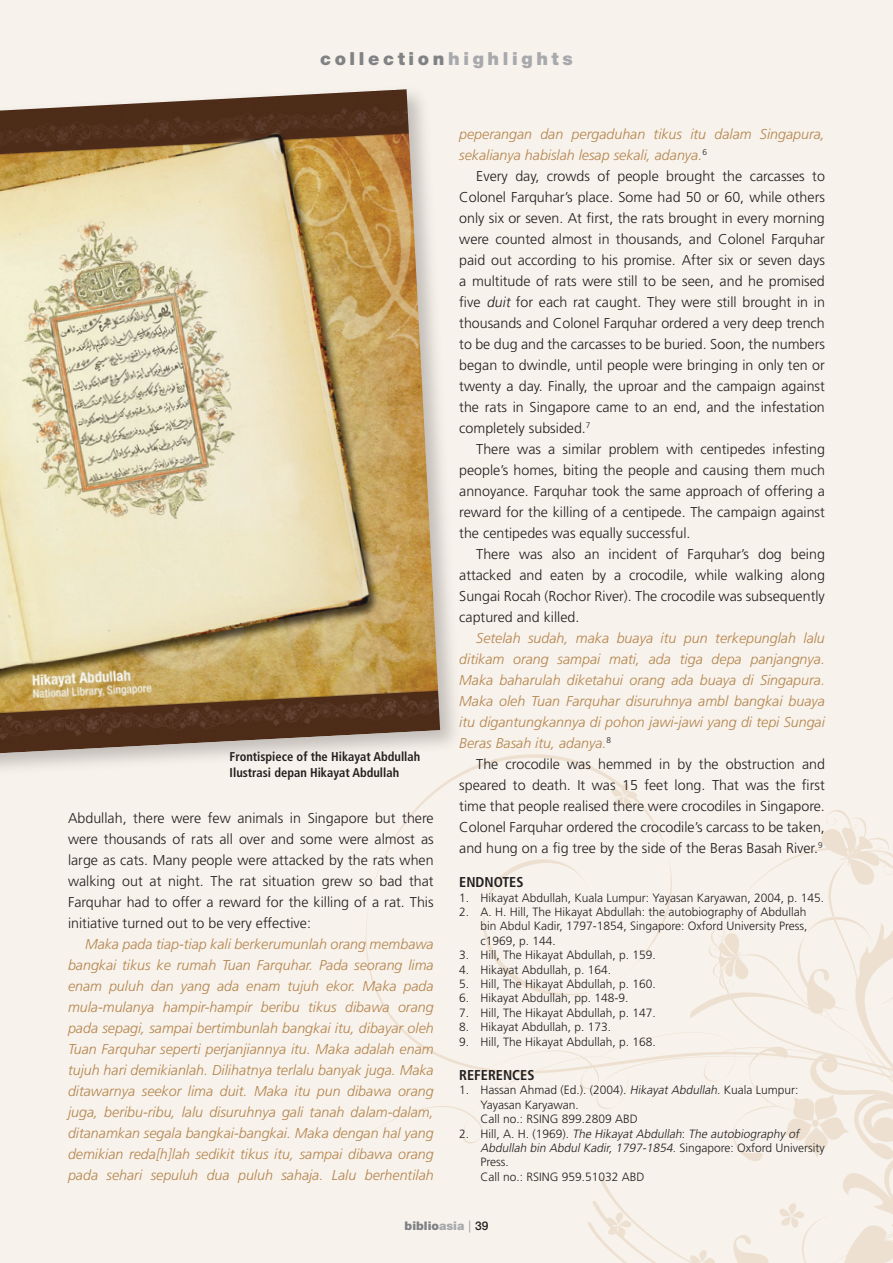
<style>
.page{position:relative;width:893px;height:1263px;background:#f7f2eb}
.page>*{position:absolute;margin:0;border:0;box-sizing:border-box;transform-origin:0 0}
.t1{font:900 18px "Helvetica Neue";letter-spacing:.2em;color:#808285}
.t2{font:300 14.25px/21px "Frutiger";color:#231f20;text-align:justify}
.t3{font:italic 300 14.25px/21px "Frutiger";color:#b5854e;text-align:justify}
.t4{font:700 condensed 14.25px "Frutiger";color:#231f20}
.t5{font:700 condensed 12.75px/15.8px "Frutiger";color:#231f20}
.t6{font:300 12px/14.4px "Frutiger";color:#231f20;text-align:justify}
.t7{font:italic 300 12px "Frutiger";color:#231f20}
.t8{font:900 12px "Helvetica Neue";color:#808285}
.s1{color:#a8a9ad}
.s2{font-style:italic}
.s3{font-style:normal}
.s4{font-weight:300}
.s5{font-weight:500;color:#231f20}
</style>
<div class="page">
<div style="left:0;top:82px;width:464px;height:719px;background:#231f20;opacity:.25"></div>
<img style="left:0;top:89px;width:440px;height:664px">
<svg style="left:274px;top:737px;width:369px;height:526px"></svg>
<svg style="left:643px;top:806px;width:250px;height:457px"></svg>
<svg style="left:413px;top:1022px;width:476px;height:95px"></svg>
<svg style="left:286px;top:1047px;width:515px;height:164px"></svg>
<p class="t1" style="left:320px;top:48px;width:254px">collection<span class="s1">highlights</span></p>
<p class="t5" style="left:230px;top:749px;width:192px">Frontispiece of the Hikayat Abdullah<br>Ilustrasi depan Hikayat Abdullah</p>
<p class="t2" style="left:68px;top:807px;width:367px">Abdullah, there were few animals in Singapore but there were thousands of rats all over and some were almost as large as cats. Many people were attacked by the rats when walking out at night. The rat situation grew so bad that Farquhar had to offer a reward for the killing of a rat. This initiative turned out to be very effective:</p>
<p class="t3" style="left:68px;top:933px;width:367px;text-indent:17px">Maka pada tiap-tiap kali berkerumunlah orang membawa bangkai tikus ke rumah Tuan Farquhar. Pada seorang lima enam puluh dan yang ada enam tujuh ekor. Maka pada mula-mulanya hampir-hampir beribu tikus dibawa orang pada sepagi, sampai bertimbunlah bangkai itu, dibayar oleh Tuan Farquhar seperti perjanjiannya itu. Maka adalah enam tujuh hari demikianlah. Dilihatnya terlalu banyak juga. Maka ditawarnya seekor lima duit. Maka itu pun dibawa orang juga, beribu-ribu, lalu disuruhnya gali tanah dalam-dalam, ditanamkan segala bangkai-bangkai. Maka dengan hal yang demikian reda[h]lah sedikit tikus itu, sampai dibawa orang pada sehari sepuluh dua puluh sahaja. Lalu berhentilah</p>
<p class="t3" style="left:459px;top:123px;width:367px">peperangan dan pergaduhan tikus itu dalam Singapura, sekalianya habislah lesap sekali, adanya.<sup>6</sup></p>
<p class="t2" style="left:459px;top:165px;width:367px;text-indent:17px">Every day, crowds of people brought the carcasses to Colonel Farquhar’s place. Some had 50 or 60, while others only six or seven. At first, the rats brought in every morning were counted almost in thousands, and Colonel Farquhar paid out according to his promise. After six or seven days a multitude of rats were still to be seen, and he promised five <span class="s2">duit</span> for each rat caught. They were still brought in in thousands and Colonel Farquhar ordered a very deep trench to be dug and the carcasses to be buried. Soon, the numbers began to dwindle, until people were bringing in only ten or twenty a day. Finally, the uproar and the campaign against the rats in Singapore came to an end, and the infestation completely subsided.<sup>7</sup></p>
<p class="t2" style="left:459px;top:438px;width:367px;text-indent:17px">There was a similar problem with centipedes infesting people’s homes, biting the people and causing them much annoyance. Farquhar took the same approach of offering a reward for the killing of a centipede. The campaign against the centipedes was equally successful.</p>
<p class="t2" style="left:459px;top:543px;width:367px;text-indent:17px">There was also an incident of Farquhar’s dog being attacked and eaten by a crocodile, while walking along Sungai Rocah (Rochor River). The crocodile was subsequently captured and killed.</p>
<p class="t3" style="left:459px;top:627px;width:367px;text-indent:17px">Setelah sudah, maka buaya itu pun terkepunglah lalu ditikam orang sampai mati, ada tiga depa panjangnya.<br>Maka baharulah diketahui orang ada buaya di Singapura.<br>Maka oleh Tuan Farquhar disuruhnya ambl bangkai buaya itu digantungkannya di pohon jawi-jawi yang di tepi Sungai Beras Basah itu, adanya.<sup>8</sup></p>
<p class="t2" style="left:459px;top:753px;width:367px;text-indent:17px">The crocodile was hemmed in by the obstruction and speared to death. It was 15 feet long. That was the first time that people realised there were crocodiles in Singapore.<br>Colonel Farquhar ordered the crocodile’s carcass to be taken, and hung on a fig tree by the side of the Beras Basah River.<sup>9</sup></p>
<p class="t4" style="left:459px;top:874px;width:66px">ENDNOTES</p>
<p class="t6" style="left:459px;top:890px;width:366px">1. Hikayat Abdullah, Kuala Lumpur: Yayasan Karyawan, 2004, p. 145.</p>
<p class="t6" style="left:480px;top:905px;width:328px;text-indent:-21px">2. A. H. Hill, The Hikayat Abdullah: the autobiography of Abdullah bin Abdul Kadir, 1797-1854, Singapore: Oxford University Press, c1969, p. 144.</p>
<p class="t6" style="left:459px;top:948px;width:198px">3. Hill, The Hikayat Abdullah, p. 159.</p>
<p class="t6" style="left:459px;top:962px;width:153px">4. Hikayat Abdullah, p. 164.</p>
<p class="t6" style="left:459px;top:977px;width:198px">5. Hill, The Hikayat Abdullah, p. 160.</p>
<p class="t6" style="left:459px;top:991px;width:171px">6. Hikayat Abdullah, pp. 148-9.</p>
<p class="t6" style="left:459px;top:1005px;width:198px">7. Hill, The Hikayat Abdullah, p. 147.</p>
<p class="t6" style="left:459px;top:1020px;width:153px">8. Hikayat Abdullah, p. 173.</p>
<p class="t6" style="left:459px;top:1034px;width:198px">9. Hill, The Hikayat Abdullah, p. 168.</p>
<p class="t4" style="left:459px;top:1066px;width:77px">REFERENCES</p>
<p class="t6" style="left:459px;top:1083px;width:341px">1. Hassan Ahmad (Ed.). (2004). <span class="s2">Hikayat Abdullah</span>. Kuala Lumpur:</p>
<p class="t6" style="left:480px;top:1097px;width:100px">Yayasan Karyawan.</p>
<p class="t6" style="left:480px;top:1112px;width:159px">Call no.: RSING 899.2809 ABD</p>
<p class="t7" style="left:459px;top:1127px;width:344px"><span class="s3">2 . H i l l , A . H . ( 1 9 6 9 ) .</span> The Hikayat Abdullah<span class="s3">:</span> The autobiography of</p>
<p class="t7" style="left:480px;top:1141px;width:346px">Abdullah bin Abdul Kadir, 1797-1854<span class="s3">. S i n g a p o re : Oxfo rd U n i ve rs i ty</span></p>
<p class="t6" style="left:480px;top:1155px;width:30px">Press.</p>
<p class="t6" style="left:480px;top:1169px;width:166px">Call no.: RSING 959.51032 ABD</p>
<p class="t8" style="left:405px;top:1218px;width:85px">biblio<span class="s1">asia</span> <span class="s4">|</span> <span class="s5">39</span></p>
</div>
